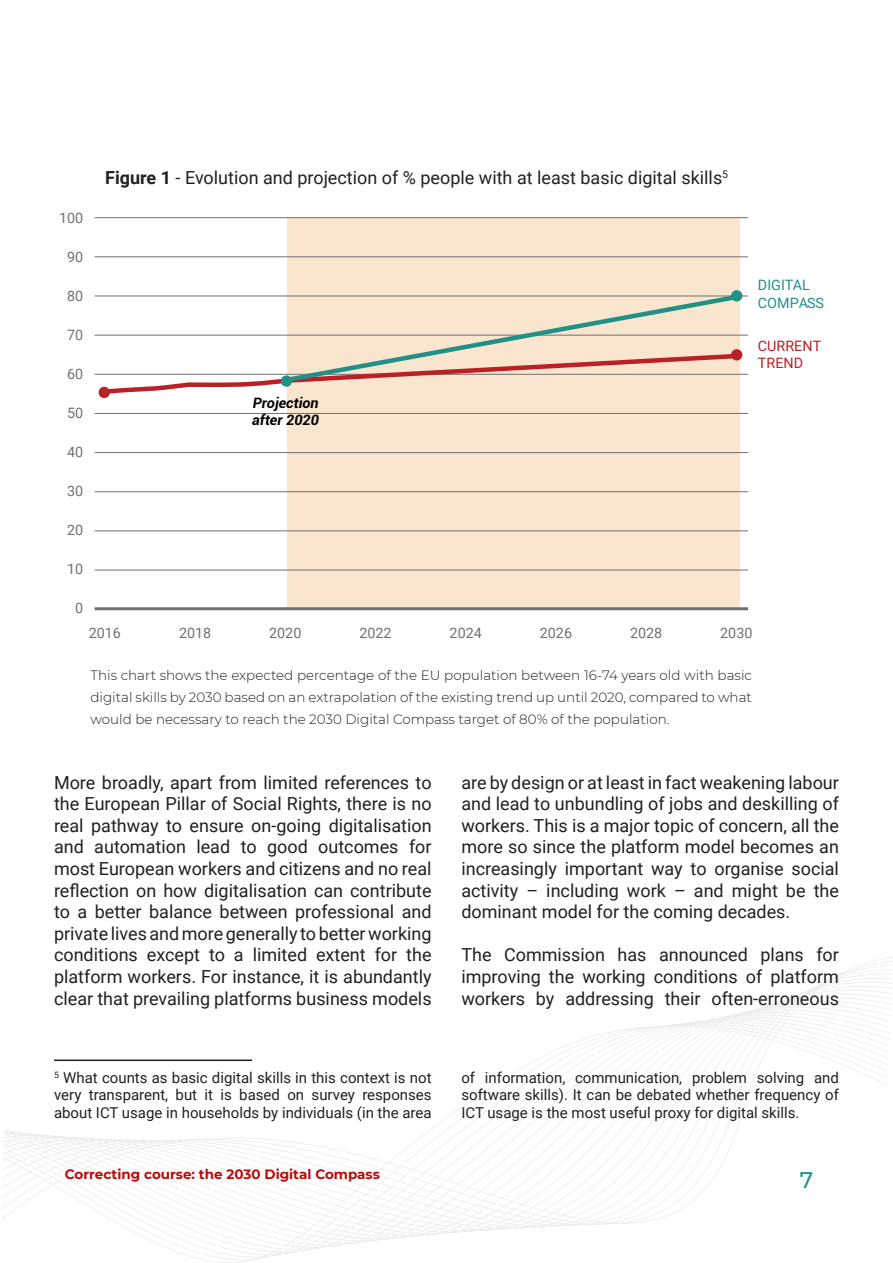
<style>
.page{position:relative;width:893px;height:1263px;background:#fff}
.page>*{position:absolute;margin:0;border:0;box-sizing:border-box;transform-origin:0 0}
.t1{font:500 22.5px "Montserrat";color:#229286}
.t2{font:18px/21.6px "Roboto";color:#231f20;text-align:justify}
.t3{font:18px "Roboto";color:#241f21}
.t4{font:15px/17.2px "Roboto";color:#231f20;text-align:justify}
.t5{font:14.4px "Roboto";color:#707070}
.t6{font:italic 700 14.4px/17.2px "Roboto";color:#000}
.t7{font:14.4px/17.2px "Roboto";color:#219187}
.t8{font:14.4px/17.2px "Roboto";color:#ba2126}
.t9{font:300 13.5px/21.6px "Montserrat";color:#231f20;text-align:justify}
.t10{font:700 13.5px "Montserrat";color:#ba0909}
.s1{font-weight:700}
</style>
<div class="page">
<svg style="left:220px;top:957px;width:672px;height:306px"></svg>
<svg style="left:1px;top:957px;width:595px;height:305px"></svg>
<hr style="left:54px;top:1059px;width:198px;height:2px;background:#231f20">
<div style="left:287px;top:217px;width:453px;height:392px;background:#fae6cf"></div>
<hr style="left:95px;top:217px;width:653px;height:1px;background:#707070">
<hr style="left:95px;top:256px;width:653px;height:1px;background:#707070">
<hr style="left:95px;top:296px;width:653px;height:1px;background:#707070">
<hr style="left:95px;top:335px;width:653px;height:1px;background:#707070">
<hr style="left:95px;top:374px;width:653px;height:1px;background:#707070">
<hr style="left:95px;top:413px;width:653px;height:1px;background:#707070">
<hr style="left:95px;top:452px;width:653px;height:1px;background:#707070">
<hr style="left:95px;top:491px;width:653px;height:1px;background:#707070">
<hr style="left:95px;top:530px;width:653px;height:1px;background:#707070">
<hr style="left:95px;top:570px;width:653px;height:1px;background:#707070">
<hr style="left:95px;top:607px;width:653px;height:3px;background:#707070">
<div style="left:99px;top:387px;width:11px;height:11px;background:#ba2126;border-radius:50%"></div>
<div style="left:731px;top:290px;width:11px;height:12px;background:#219187;border-radius:50%"></div>
<svg style="left:100px;top:292px;width:642px;height:104px"></svg>
<p class="t5" style="left:59px;top:208px;width:26px">100</p>
<p class="t5" style="left:67px;top:247px;width:18px">90</p>
<p class="t5" style="left:67px;top:286px;width:18px">80</p>
<p class="t5" style="left:67px;top:325px;width:18px">70</p>
<p class="t5" style="left:67px;top:364px;width:18px">60</p>
<p class="t5" style="left:67px;top:403px;width:18px">50</p>
<p class="t5" style="left:67px;top:442px;width:18px">40</p>
<p class="t5" style="left:67px;top:481px;width:18px">30</p>
<p class="t5" style="left:67px;top:520px;width:18px">20</p>
<p class="t5" style="left:67px;top:559px;width:18px">10</p>
<p class="t5" style="left:75px;top:598px;width:10px">0</p>
<p class="t3" style="left:105px;top:165px;width:624px"><span class="s1">Figure 1</span> - Evolution and projection of % people with at least basic digital skills<sup>5</sup></p>
<p class="t6" style="left:252px;top:394px;width:68px">Projection after 2020</p>
<p class="t7" style="left:758px;top:276px;width:68px">DIGITAL<br>COMPASS</p>
<p class="t8" style="left:758px;top:336px;width:65px">CURRENT<br>TREND</p>
<p class="t5" style="left:89px;top:623px;width:34px">2016</p>
<p class="t5" style="left:179px;top:623px;width:34px">2018</p>
<p class="t5" style="left:269px;top:623px;width:34px">2020</p>
<p class="t5" style="left:359px;top:623px;width:34px">2022</p>
<p class="t5" style="left:450px;top:623px;width:34px">2024</p>
<p class="t5" style="left:540px;top:623px;width:34px">2026</p>
<p class="t5" style="left:630px;top:623px;width:34px">2028</p>
<p class="t5" style="left:720px;top:623px;width:34px">2030</p>
<p class="t9" style="left:90px;top:664px;width:663px">This chart shows the expected percentage of the EU population between 16-74 years old with basic digital skills by 2030 based on an extrapolation of the existing trend up until 2020, compared to what would be necessary to reach the 2030 Digital Compass target of 80% of the population.</p>
<p class="t2" style="left:54px;top:771px;width:379px">More broadly, apart from limited references to the European Pillar of Social Rights, there is no real pathway to ensure on-going digitalisation and automation lead to good outcomes for most European workers and citizens and no real reflection on how digitalisation can contribute to a better balance between professional and private lives and more generally to better working conditions except to a limited extent for the platform workers. For instance, it is abundantly clear that prevailing platforms business models</p>
<p class="t2" style="left:461px;top:771px;width:379px">are by design or at least in fact weakening labour and lead to unbundling of jobs and deskilling of workers. This is a major topic of concern, all the more so since the platform model becomes an increasingly important way to organise social activity – including work – and might be the dominant model for the coming decades.</p>
<p class="t2" style="left:461px;top:943px;width:379px">The Commission has announced plans for improving the working conditions of platform workers by addressing their often-erroneous</p>
<p class="t4" style="left:54px;top:1068px;width:379px"><sup>5</sup> What counts as basic digital skills in this context is not very transparent, but it is based on survey responses about ICT usage in households by individuals (in the area</p>
<p class="t4" style="left:461px;top:1068px;width:379px">of information, communication, problem solving and software skills). It can be debated whether frequency of ICT usage is the most useful proxy for digital skills.</p>
<p class="t10" style="left:65px;top:1165px;width:316px">Correcting course: the 2030 Digital Compass</p>
<p class="t1" style="left:800px;top:1164px;width:15px">7</p>
</div>
